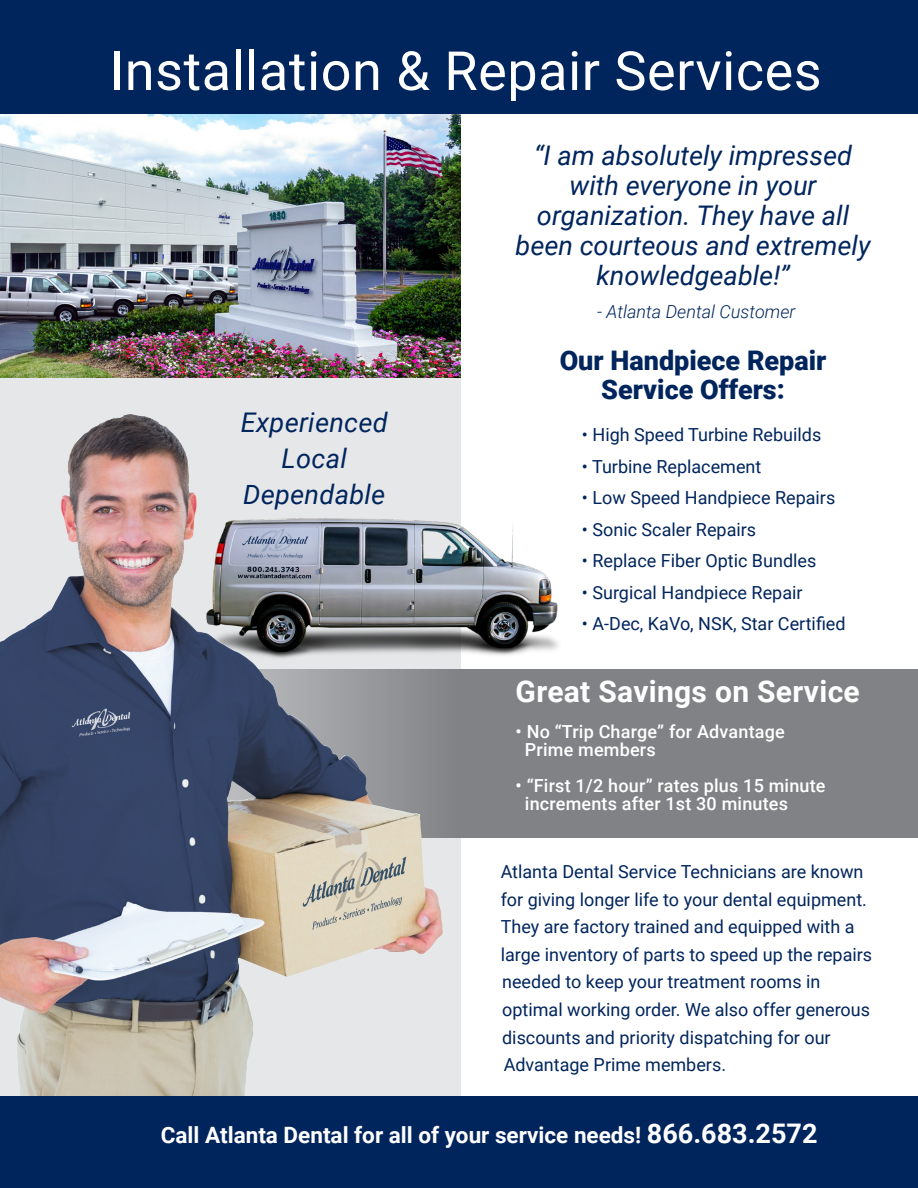
<style>
.page{position:relative;width:918px;height:1188px;background:#fff}
.page>*{position:absolute;margin:0;border:0;box-sizing:border-box;transform-origin:0 0}
.t1{font:54px "Roboto";letter-spacing:.01em;color:#fff}
.t2{font:700 30px "Roboto";letter-spacing:.01em;color:#fff}
.t3{font:italic 27.15px "Roboto";letter-spacing:.01em;color:#00255d}
.t4{font:italic 27px/30px "Roboto";color:#00255d;text-align:center}
.t5{font:900 27px/29.4px "Roboto";color:#00255d;text-align:center}
.t6{font:700 22.5px "Roboto";color:#fff}
.t7{font:18px/27.6px "Roboto";color:#00255d}
.t8{font:500 18px "Roboto";letter-spacing:.01em;color:#fff}
.t9{font:italic 300 18px "Roboto";color:#00255d}
.s1{font-size:27px}
</style>
<div class="page">
<svg style="left:0;top:378px;width:460px;height:718px;background:#c4c2c0"></svg>
<img style="left:125px;top:401px;width:434px;height:268px">
<svg style="left:126px;top:669px;width:792px;height:169px;background:#757982"></svg>
<img style="left:0;top:415px;width:126px;height:650px">
<div style="left:0;top:1096px;width:918px;height:92px;background:#00255d"></div>
<img style="left:0;top:114px;width:460px;height:264px">
<div style="left:0;top:0;width:918px;height:114px;background:#00255d"></div>
<p class="t1" style="left:110px;top:33px;width:714px">Installation &amp; Repair Services</p>
<p class="t3" style="left:241px;top:403px;width:148px">Experienced</p>
<p class="t3" style="left:282px;top:439px;width:67px">Local</p>
<p class="t3" style="left:243px;top:475px;width:144px">Dependable</p>
<p class="t4" style="left:516px;top:140px;width:356px">“I am absolutely impressed with everyone in your organization. They have all been courteous and extremely knowledgeable!”</p>
<p class="t9" style="left:597px;top:299px;width:200px">- Atlanta Dental Customer</p>
<p class="t5" style="left:560px;top:344px;width:268px">Our Handpiece Repair<br>Service Offers:</p>
<p class="t7" style="left:582px;top:420px;width:241px">• High Speed Turbine Rebuilds</p>
<p class="t7" style="left:582px;top:452px;width:181px">• Turbine Replacement</p>
<p class="t7" style="left:582px;top:483px;width:255px">• Low Speed Handpiece Repairs</p>
<p class="t7" style="left:582px;top:515px;width:176px">• Sonic Scaler Repairs</p>
<p class="t7" style="left:582px;top:546px;width:236px">• Replace Fiber Optic Bundles</p>
<p class="t7" style="left:582px;top:578px;width:222px">• Surgical Handpiece Repair</p>
<p class="t7" style="left:582px;top:609px;width:265px">• A-Dec, KaVo, NSK, Star Certified</p>
<p class="t2" style="left:516px;top:670px;width:346px">Great Savings on Service</p>
<p class="t8" style="left:516px;top:719px;width:271px">• No “Trip Charge” for Advantage</p>
<p class="t8" style="left:525px;top:737px;width:132px">Prime members</p>
<p class="t8" style="left:516px;top:773px;width:311px">• “First 1/2 hour” rates plus 15 minute</p>
<p class="t8" style="left:525px;top:791px;width:265px">increments after 1st 30 minutes</p>
<p class="t7" style="left:501px;top:857px;width:373px">Atlanta Dental Service Technicians are known for giving longer life to your dental equipment.<br>They are factory trained and equipped with a large inventory of parts to speed up the repairs needed to keep your treatment rooms in</p>
<p class="t7" style="left:502px;top:995px;width:369px">optimal working order. We also offer generous discounts and priority dispatching for our</p>
<p class="t7" style="left:504px;top:1050px;width:224px">Advantage Prime members.</p>
<p class="t6" style="left:161px;top:1120px;width:658px">Call Atlanta Dental for all of your service needs! <span class="s1">866.683.2572</span></p>
</div>
